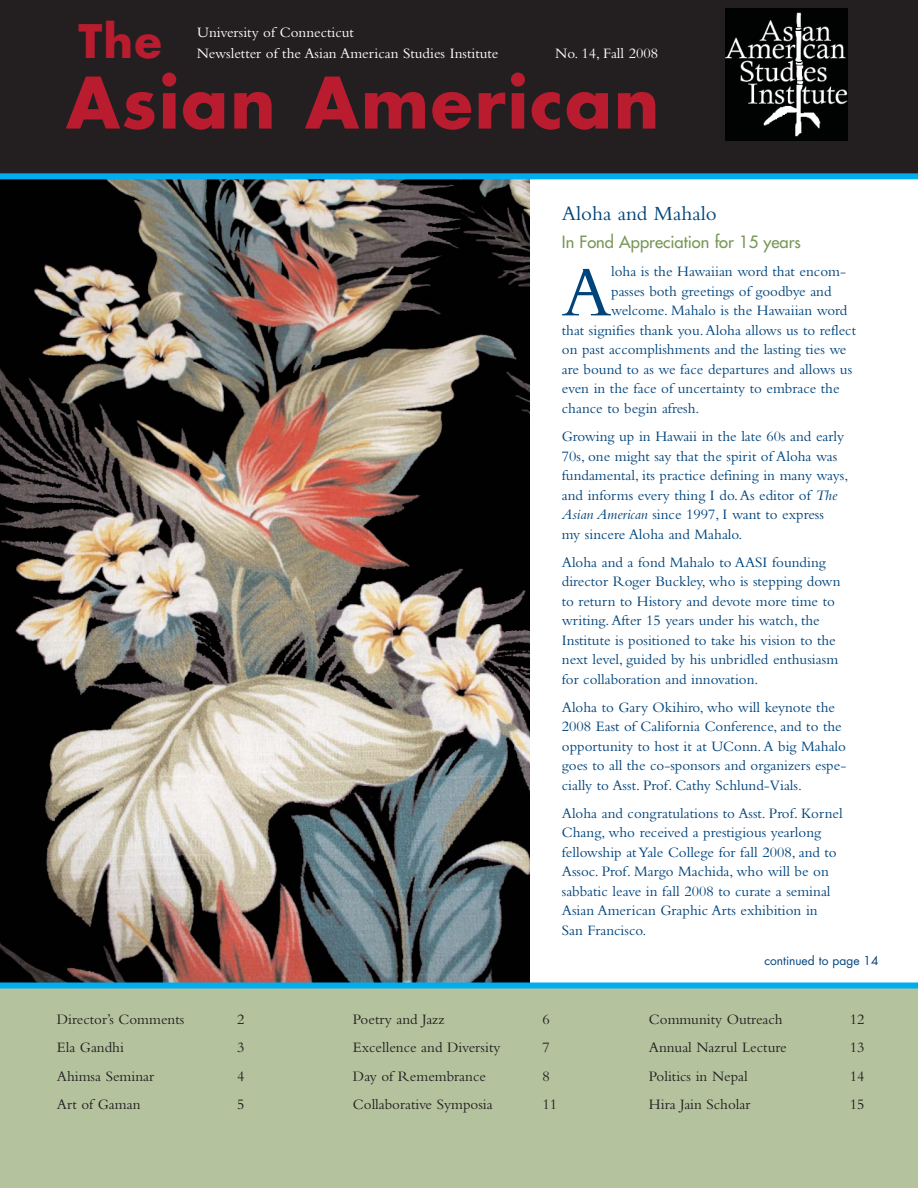
<style>
.page{position:relative;width:918px;height:1188px;background:#fff}
.page>*{position:absolute;margin:0;border:0;box-sizing:border-box;transform-origin:0 0}
.t1{font:72.9px "Bembo";color:#00447c}
.t2{font:700 69px "Futura";letter-spacing:.025em;color:#b81c2e}
.t3{font:700 45px "Futura";color:#b81c2e}
.t4{font:21px "Bembo";color:#00447c}
.t5{font:16.5px "Futura";color:#789757}
.t6{font:15px/19.5px "Bembo";color:#00447c}
.t7{font:15px "Bembo";color:#231f20}
.t8{font:15px/21px "Bembo";color:#fff}
.t9{font:12px "Futura";color:#00447c}
.s1{font-style:italic}
</style>
<div class="page">
<div style="left:0;top:0;width:918px;height:175px;background:#231f20"></div>
<div style="left:0;top:988px;width:918px;height:200px;background:#b4c39e"></div>
<img style="left:0;top:179px;width:530px;height:803px">
<div style="left:0;top:173px;width:918px;height:6px;background:#00adef"></div>
<div style="left:0;top:982px;width:918px;height:6px;background:#00adef"></div>
<img style="left:725px;top:9px;width:122px;height:131px">
<h3 class="t3" style="left:78px;top:21px;width:85px">The</h3>
<h2 class="t2" style="left:66px;top:71px;width:595px">Asian American</h2>
<p class="t8" style="left:197px;top:24px;width:303px">University of Connecticut<br>Newsletter of the Asian American Studies Institute</p>
<p class="t8" style="left:555px;top:45px;width:105px">No. 14, Fall 2008</p>
<p class="t7" style="left:57px;top:1014px;width:129px">Director’s Comments</p>
<p class="t7" style="left:237px;top:1014px;width:9px">2</p>
<p class="t7" style="left:57px;top:1042px;width:69px">Ela Gandhi</p>
<p class="t7" style="left:237px;top:1042px;width:9px">3</p>
<p class="t7" style="left:57px;top:1070px;width:99px">Ahimsa Seminar</p>
<p class="t7" style="left:237px;top:1070px;width:9px">4</p>
<p class="t7" style="left:57px;top:1099px;width:85px">Art of Gaman</p>
<p class="t7" style="left:237px;top:1099px;width:9px">5</p>
<h3 class="t4" style="left:562px;top:206px;width:156px">Aloha and Mahalo</h3>
<p class="t5" style="left:562px;top:234px;width:240px">In Fond Appreciation for 15 years</p>
<h1 class="t1" style="left:562px;top:266px;width:51px">A</h1>
<p class="t6" style="left:611px;top:263px;width:236px">loha is the Hawaiian word that encom-</p>
<p class="t6" style="left:611px;top:283px;width:222px">passes both greetings of goodbye and</p>
<p class="t6" style="left:611px;top:302px;width:238px">welcome. Mahalo is the Hawaiian word</p>
<p class="t6" style="left:562px;top:322px;width:296px">that signifies thank you.Aloha allows us to reflect</p>
<p class="t6" style="left:562px;top:341px;width:286px">on past accomplishments and the lasting ties we</p>
<p class="t6" style="left:562px;top:361px;width:292px">are bound to as we face departures and allows us</p>
<p class="t6" style="left:562px;top:380px;width:279px">even in the face of uncertainty to embrace the</p>
<p class="t6" style="left:562px;top:400px;width:139px">chance to begin afresh.</p>
<p class="t6" style="left:562px;top:428px;width:288px">Growing up in Hawaii in the late 60s and early 70s, one might say that the spirit of Aloha was fundamental, its practice defining in many ways, and informs every thing I do.As editor of <span class="s1">The Asian American</span> since 1997, I want to express<br>my sincere Aloha and Mahalo.</p>
<p class="t6" style="left:562px;top:554px;width:280px">Aloha and a fond Mahalo to AASI founding director Roger Buckley, who is stepping down to return to History and devote more time to writing.After 15 years under his watch, the Institute is positioned to take his vision to the next level, guided by his unbridled enthusiasm for collaboration and innovation.</p>
<p class="t6" style="left:562px;top:699px;width:286px">Aloha to Gary Okihiro, who will keynote the 2008 East of California Conference, and to the opportunity to host it at UConn.A big Mahalo goes to all the co-sponsors and organizers espe&shy;cially to Asst. Prof. Cathy Schlund-Vials.</p>
<p class="t6" style="left:562px;top:805px;width:282px">Aloha and congratulations to Asst. Prof. Kornel Chang, who received a prestigious yearlong fellowship at Yale College for fall 2008, and to Assoc. Prof. Margo Machida, who will be on sabbatic leave in fall 2008 to curate a seminal Asian American Graphic Arts exhibition in<br>San Francisco.</p>
<p class="t9" style="left:764px;top:955px;width:116px">continued to page 14</p>
<p class="t7" style="left:353px;top:1014px;width:93px">Poetry and Jazz</p>
<p class="t7" style="left:542px;top:1014px;width:9px">6</p>
<p class="t7" style="left:353px;top:1042px;width:149px">Excellence and Diversity</p>
<p class="t7" style="left:542px;top:1042px;width:9px">7</p>
<p class="t7" style="left:353px;top:1070px;width:135px">Day of Remembrance</p>
<p class="t7" style="left:542px;top:1070px;width:9px">8</p>
<p class="t7" style="left:353px;top:1099px;width:141px">Collaborative Symposia</p>
<p class="t7" style="left:542px;top:1099px;width:16px">11</p>
<p class="t7" style="left:649px;top:1014px;width:135px">Community Outreach</p>
<p class="t7" style="left:850px;top:1014px;width:16px">12</p>
<p class="t7" style="left:649px;top:1042px;width:139px">Annual Nazrul Lecture</p>
<p class="t7" style="left:850px;top:1042px;width:16px">13</p>
<p class="t7" style="left:649px;top:1070px;width:100px">Politics in Nepal</p>
<p class="t7" style="left:850px;top:1070px;width:16px">14</p>
<p class="t7" style="left:649px;top:1099px;width:103px">Hira Jain Scholar</p>
<p class="t7" style="left:850px;top:1099px;width:16px">15</p>
</div>
